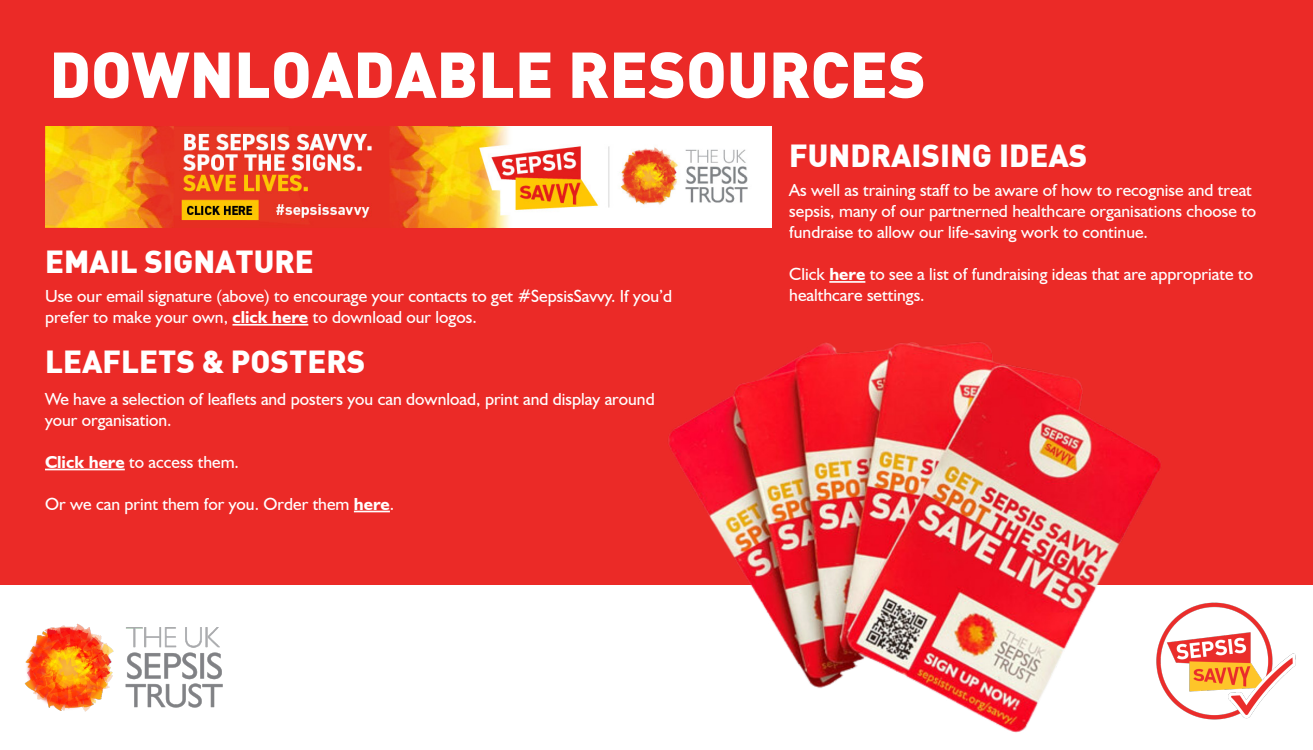
<style>
.page{position:relative;width:1313px;height:750px;background:#fff}
.page>*{position:absolute;margin:0;border:0;box-sizing:border-box;transform-origin:0 0}
.t1{font:900 63.75px "DIN";color:#fff}
.t2{font:900 31.25px "DIN";color:#fff}
.t3{font:17.5px/21px "Humanist 521 BT";color:#fff}
.s1{font-weight:700}
</style>
<div class="page">
<div style="left:0;top:0;width:1312px;height:585px;background:#eb2a27"></div>
<img style="left:45px;top:127px;width:726px;height:100px">
<hr style="left:232px;top:324px;width:76px;height:2px;background:#fff">
<img style="left:668px;top:341px;width:493px;height:392px">
<hr style="left:45px;top:469px;width:80px;height:1px;background:#fff">
<hr style="left:354px;top:511px;width:36px;height:1px;background:#fff">
<hr style="left:829px;top:281px;width:36px;height:2px;background:#fff">
<img style="left:24px;top:623px;width:199px;height:89px">
<img style="left:1148px;top:594px;width:148px;height:129px">
<p class="t1" style="left:49px;top:32px;width:878px">DOWNLOADABLE RESOURCES</p>
<p class="t2" style="left:45px;top:241px;width:270px">EMAIL SIGNATURE</p>
<p class="t3" style="left:45px;top:285px;width:629px">Use our email signature (above) to encourage your contacts to get #SepsisSavvy. If you’d</p>
<p class="t3" style="left:45px;top:306px;width:433px">prefer to make your own, <span class="s1">click here</span> to download our logos.</p>
<p class="t2" style="left:45px;top:341px;width:322px">LEAFLETS &amp; POSTERS</p>
<p class="t3" style="left:45px;top:388px;width:611px">We have a selection of leaflets and posters you can download, print and display around</p>
<p class="t3" style="left:45px;top:409px;width:128px">your organisation.</p>
<p class="t3" style="left:45px;top:451px;width:195px"><span class="s1">Click here</span> to access them.</p>
<p class="t3" style="left:45px;top:493px;width:351px">Or we can print them for you. Order them <span class="s1">here</span>.</p>
<p class="t2" style="left:789px;top:135px;width:299px">FUNDRAISING IDEAS</p>
<p class="t3" style="left:789px;top:179px;width:468px">As well as training staff to be aware of how to recognise and treat sepsis, many of our partnerned healthcare organisations choose to fundraise to allow our life-saving work to continue.</p>
<p class="t3" style="left:789px;top:263px;width:465px">Click <span class="s1">here</span> to see a list of fundraising ideas that are appropriate to</p>
<p class="t3" style="left:789px;top:284px;width:137px">healthcare settings.</p>
</div>
